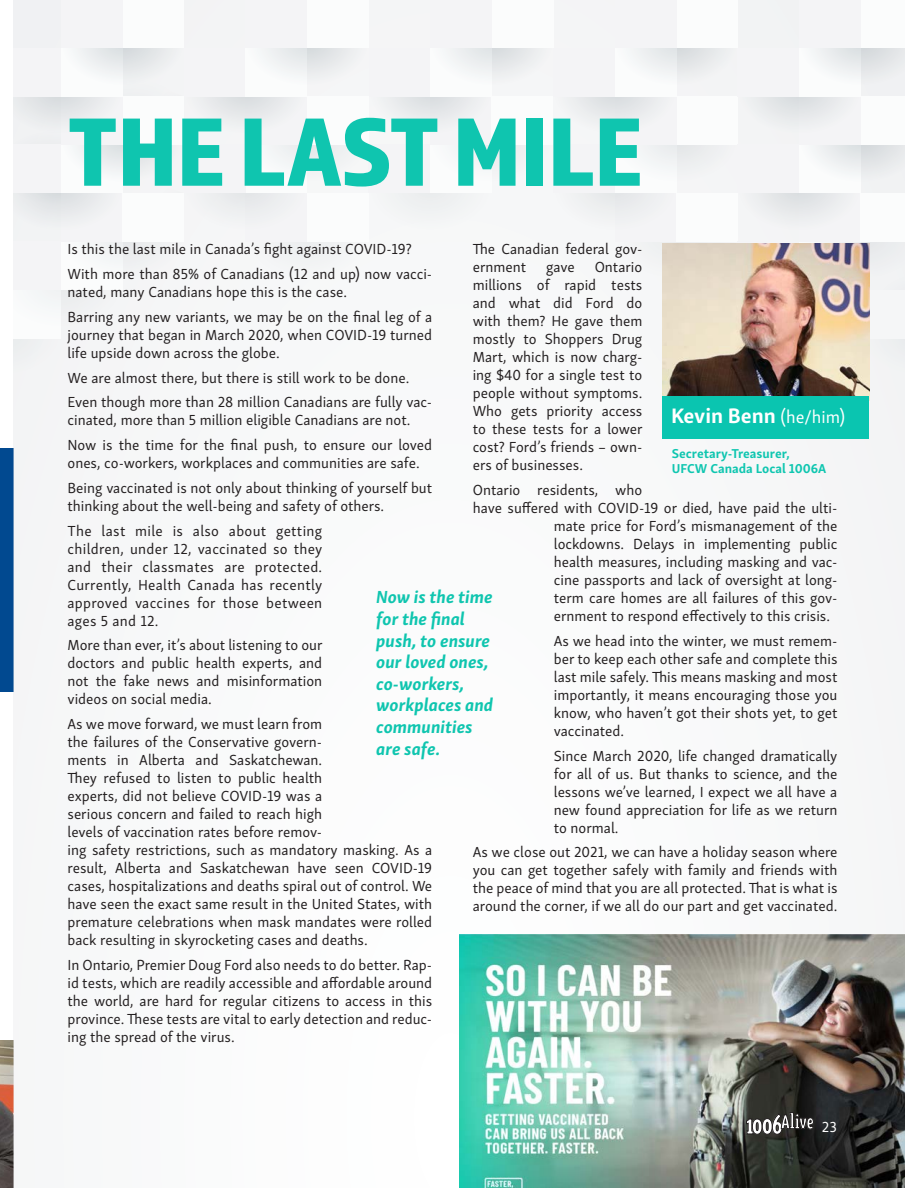
<style>
.page{position:relative;width:905px;height:1188px;background:#fff}
.page>*{position:absolute;margin:0;border:0;box-sizing:border-box;transform-origin:0 0}
.Headline_52pt{font:100.65px "Almaq Refined";color:#0fc5af}
.Body_No_Indent{font:900 23.1px "Triplex Cond Serif OT";color:#fff}
.Body_No_Indent-2{font:700 21.6px "Skolar Sans";color:#fff}
.Inset_Quote{font:italic 700 18px/21.6px "Skolar Sans";color:#0fc5af}
.Body_No_Indent-3{font:15px/18px "Skolar Sans";color:#231f20;text-align:justify}
.Body_No_Indent-4{font:700 13.2px "Skolar Sans";color:#0fc6b0}
.s1{font-weight:400;font-size:18px}
.s2{font-size:32.55px}
.s3{font-size:31.95px}
.s4{font-size:32.7px}
.s5{font-size:32.4px}
.s6{font-size:23.55px}
</style>
<div class="page">
<div style="left:0;top:448px;width:14px;height:244px;background:#014990"></div>
<img style="left:0;top:1040px;width:14px;height:148px">
<div style="left:14px;top:0;width:890px;height:1188px;background:#f9f9fa"></div>
<svg style="left:14px;top:48px;width:890px;height:327px"></svg>
<div style="left:61px;top:0;width:62px;height:48px;background:#f4f4f6"></div>
<img style="left:662px;top:244px;width:207px;height:152px">
<div style="left:662px;top:396px;width:207px;height:42px;background:#0ac5b0"></div>
<img style="left:459px;top:934px;width:445px;height:254px">
<svg style="left:746px;top:1112px;width:67px;height:23px;background:#282724"></svg>
<p class="Headline_52pt" style="left:68px;top:91px;width:576px">THE LAST MILE</p>
<p class="Body_No_Indent-3" style="left:68px;top:239px;width:346px">Is this the last mile in Canada’s fight against COVID-19?</p>
<p class="Body_No_Indent-3" style="left:68px;top:264px;width:366px">With more than 85% of Canadians (12 and up) now vacci&shy;nated, many Canadians hope this is the case.</p>
<p class="Body_No_Indent-3" style="left:68px;top:306px;width:366px">Barring any new variants, we may be on the final leg of a journey that began in March 2020, when COVID-19 turned life upside down across the globe.</p>
<p class="Body_No_Indent-3" style="left:68px;top:367px;width:343px">We are almost there, but there is still work to be done.</p>
<p class="Body_No_Indent-3" style="left:68px;top:392px;width:366px">Even though more than 28 million Canadians are fully vac&shy;cinated, more than 5 million eligible Canadians are not.</p>
<p class="Body_No_Indent-3" style="left:68px;top:435px;width:366px">Now is the time for the final push, to ensure our loved ones, co-workers, workplaces and communities are safe.</p>
<p class="Body_No_Indent-3" style="left:68px;top:477px;width:366px">Being vaccinated is not only about thinking of yourself but thinking about the well-being and safety of others.</p>
<p class="Body_No_Indent-3" style="left:68px;top:520px;width:256px">The last mile is also about getting children, under 12, vaccinated so they and their classmates are protected.<br>Currently, Health Canada has recently approved vaccines for those between ages 5 and 12.</p>
<p class="Body_No_Indent-3" style="left:68px;top:635px;width:256px">More than ever, it’s about listening to our doctors and public health experts, and not the fake news and misinformation videos on social media.</p>
<p class="Body_No_Indent-3" style="left:68px;top:714px;width:366px;text-align:left">As we move forward, we must learn from<br>the failures of the Conservative govern-<br>ments in Alberta and Saskatchewan.<br>They refused to listen to public health<br>experts, did not believe COVID-19 was a<br>serious concern and failed to reach high<br>levels of vaccination rates before remov-<br>ing safety restrictions, such as mandatory masking. As a result, Alberta and Saskatchewan have seen COVID-19 cases, hospitalizations and deaths spiral out of control. We have seen the exact same result in the United States, with premature celebrations when mask mandates were rolled back resulting in skyrocketing cases and deaths.</p>
<p class="Body_No_Indent-3" style="left:68px;top:954px;width:366px">In Ontario, Premier Doug Ford also needs to do better. Rap&shy;id tests, which are readily accessible and affordable around the world, are hard for regular citizens to access in this province. These tests are vital to early detection and reduc&shy;ing the spread of the virus.</p>
<p class="Body_No_Indent-3" style="left:472px;top:239px;width:171px">The Canadian federal gov&shy;ernment</p>
<p class="Body_No_Indent-3" style="left:472px;top:257px;width:171px;text-indent:122px">Ontario millions of rapid tests and what did Ford do with them? He gave them mostly to Shoppers Drug Mart, which is now charg&shy;ing $40 for a single test to people without symptoms.<br>Who gets priority access to these tests for a lower cost? Ford’s friends – own&shy;ers of businesses.</p>
<p class="Body_No_Indent-3" style="left:472px;top:480px;width:171px">Ontario residents, who</p>
<p class="Body_No_Indent-3" style="left:472px;top:498px;width:366px">have suffered with COVID-19 or died, have paid the ulti-</p>
<p class="Body_No_Indent-3" style="left:554px;top:516px;width:285px">mate price for Ford’s mismanagement of the</p>
<p class="Body_No_Indent-3" style="left:554px;top:534px;width:285px">lockdowns. Delays in implementing public</p>
<p class="Body_No_Indent-3" style="left:554px;top:552px;width:285px">health measures, including masking and vac-</p>
<p class="Body_No_Indent-3" style="left:554px;top:570px;width:285px">cine passports and lack of oversight at long-</p>
<p class="Body_No_Indent-3" style="left:554px;top:588px;width:285px">term care homes are all failures of this gov-</p>
<p class="Body_No_Indent-3" style="left:554px;top:606px;width:278px">ernment to respond effectively to this crisis.</p>
<p class="Body_No_Indent-3" style="left:554px;top:630px;width:285px">As we head into the winter, we must remem&shy;ber to keep each other safe and complete this last mile safely. This means masking and most importantly, it means encouraging those you know, who haven’t got their shots yet, to get vaccinated.</p>
<p class="Body_No_Indent-3" style="left:554px;top:745px;width:285px">Since March 2020, life changed dramatically for all of us. But thanks to science, and the lessons we’ve learned, I expect we all have a new found appreciation for life as we return to normal.</p>
<p class="Body_No_Indent-3" style="left:473px;top:842px;width:366px">As we close out 2021, we can have a holiday season where you can get together safely with family and friends with the peace of mind that you are all protected. That is what is around the corner, if we all do our part and get vaccinated.</p>
<p class="Body_No_Indent-3" style="left:546px;top:257px;width:30px">gave</p>
<p class="Body_No_Indent-2" style="left:671px;top:398px;width:175px">Kevin Benn <span class="s1">(he/him)</span></p>
<p class="Body_No_Indent-4" style="left:671px;top:442px;width:119px">Secretary-Treasurer,</p>
<p class="Body_No_Indent-4" style="left:671px;top:458px;width:156px">UFCW Canada Local 1006A</p>
<p class="Inset_Quote" style="left:376px;top:585px;width:118px">Now is the time for the final push, to ensure our loved ones, co-workers, workplaces and communities are safe.</p>
<p class="Body_No_Indent" style="left:745px;top:1109px;width:92px"><span class="s2">1</span><span class="s3">0</span><span class="s4">0</span><span class="s5">6</span>Aliv<span class="s6">e</span> <sub>23</sub></p>
</div>
